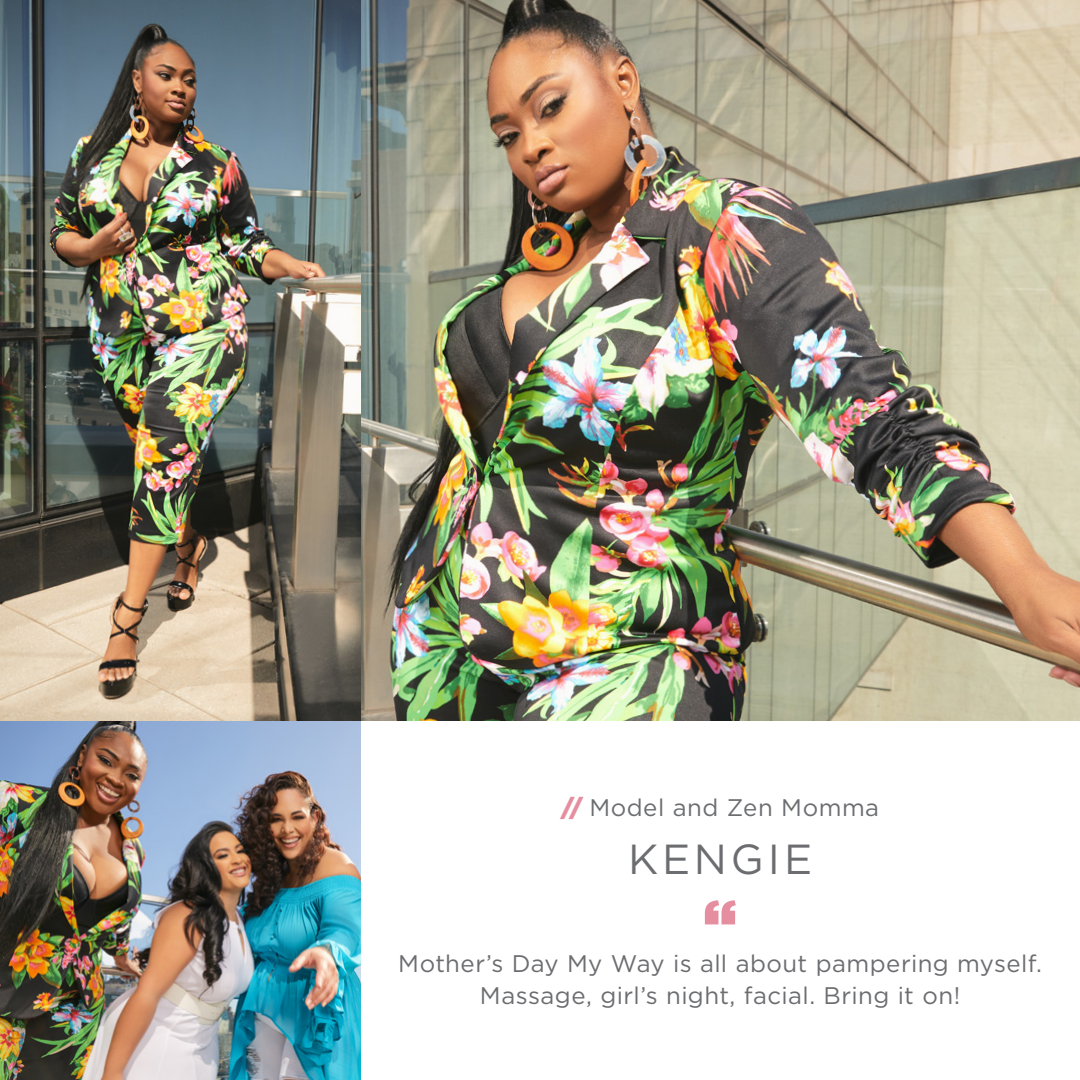
<style>
.page{position:relative;width:1080px;height:1080px;background:#fff}
.page>*{position:absolute;margin:0;border:0;box-sizing:border-box;transform-origin:0 0}
.t1{font:900 60px "Gotham";color:#e58ea0}
.t2{font:42px "Gotham";letter-spacing:.095em;color:#6c6d70}
.t3{font:24px/32px "Gotham";letter-spacing:.02em;color:#6c6d70;text-align:center}
.s1{font-weight:900;color:#e58ea0}
</style>
<div class="page">
<img style="left:360px;top:0;width:720px;height:720px">
<img style="left:0;top:720px;width:360px;height:360px">
<img style="left:0;top:0;width:360px;height:720px">
<p class="t3" style="left:561px;top:791px;width:320px"><span class="s1">//</span> Model and Zen Momma</p>
<p class="t2" style="left:628px;top:832px;width:186px">KENGIE</p>
<p class="t1" style="left:703px;top:878px;width:35px">“</p>
<p class="t3" style="left:398px;top:947px;width:645px">Mother’s Day My Way is all about pampering myself.<br>Massage, girl’s night, facial. Bring it on!</p>
</div>
